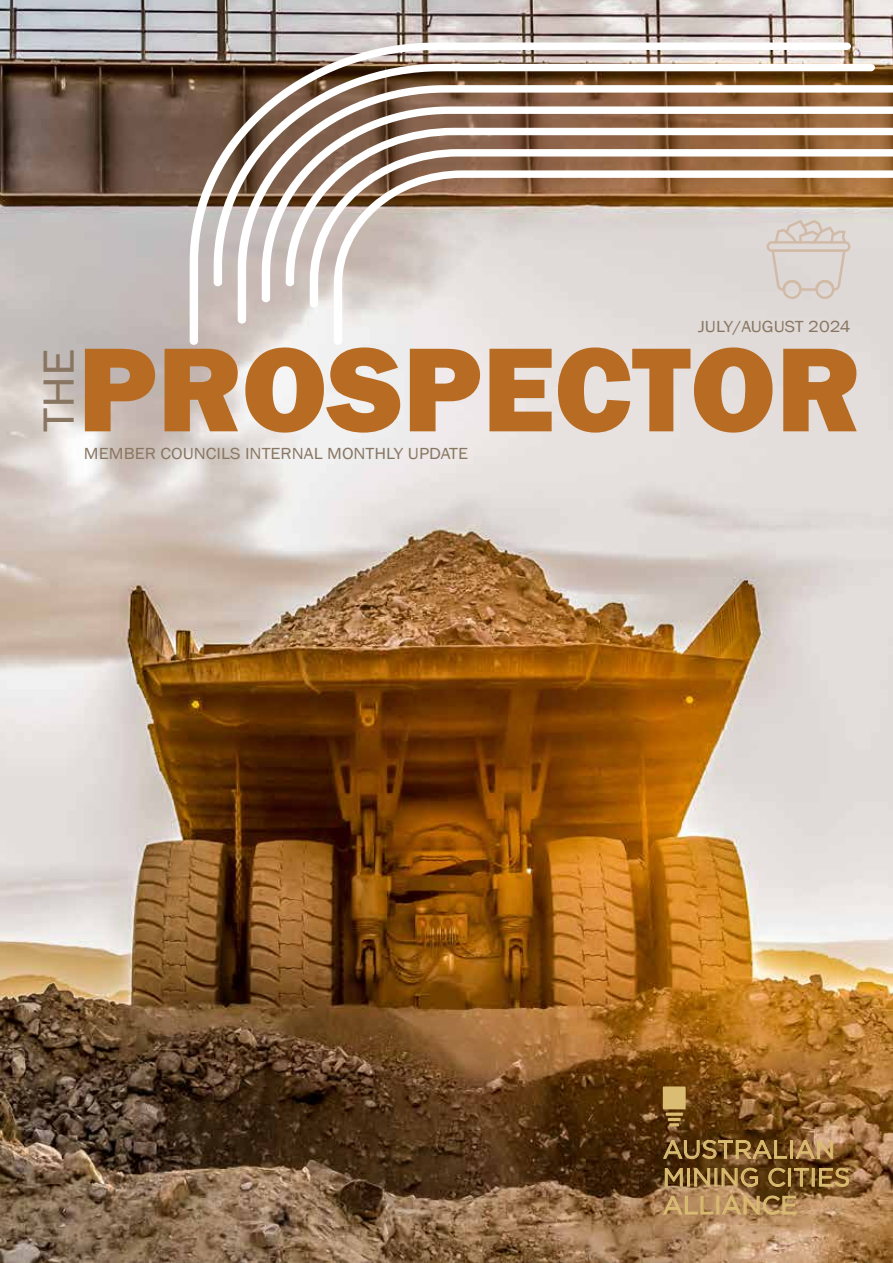
<style>
.page{position:relative;width:893px;height:1263px;background:#fff}
.page>*{position:absolute;margin:0;border:0;box-sizing:border-box;transform-origin:0 0}
.t1{font:800 123.9px "Franklin Gothic";color:#b86c23}
.t2{font:44.85px "Franklin Gothic";color:#887662;scale:1.11 1}
.t3{font:25.35px/27.9px "Gotham";color:#dabc72}
.t4{font:16.5px "Franklin Gothic";color:#887662;scale:1.11 1}
</style>
<div class="page">
<img style="left:0;top:0;width:893px;height:1263px">
<svg style="left:190px;top:43px;width:661px;height:302px"></svg>
<svg style="left:214px;top:64px;width:661px;height:222px"></svg>
<svg style="left:238px;top:85px;width:655px;height:239px"></svg>
<svg style="left:262px;top:106px;width:631px;height:196px"></svg>
<svg style="left:286px;top:128px;width:607px;height:158px"></svg>
<svg style="left:310px;top:149px;width:583px;height:159px"></svg>
<svg style="left:334px;top:170px;width:559px;height:175px;background:#d2c5bb"></svg>
<div style="left:663px;top:1086px;width:23px;height:23px;background:#dabc72"></div>
<svg style="left:666px;top:1112px;width:17px;height:4px"></svg>
<svg style="left:668px;top:1118px;width:13px;height:8px"></svg>
<svg style="left:767px;top:220px;width:83px;height:79px;background:#dad2cb"></svg>
<p class="t4" style="left:698px;top:317px;width:139px">JULY/AUGUST 2024</p>
<h2 class="t2" style="left:31px;top:432px;width:77px;rotate:-90deg">THE</h2>
<h1 class="t1" style="left:78px;top:309px;width:785px">PROSPECTOR</h1>
<p class="t4" style="left:84px;top:443px;width:348px">MEMBER COUNCILS INTERNAL MONTHLY UPDATE</p>
<h3 class="t3" style="left:663px;top:1135px;width:189px">AUSTRALIAN<br>MINING CITIES<br>ALLIANCE</h3>
</div>
